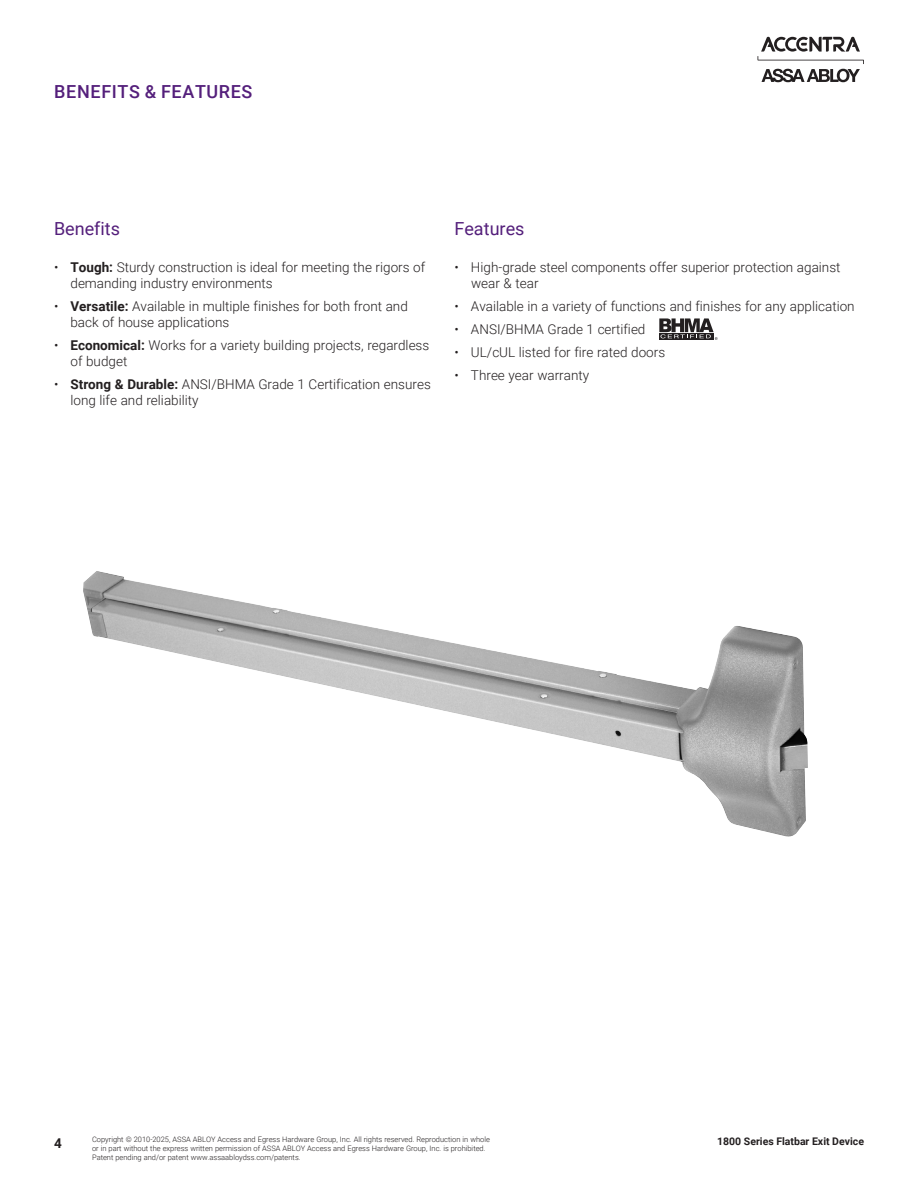
<style>
.page{position:relative;width:918px;height:1188px;background:#fff}
.page>*{position:absolute;margin:0;border:0;box-sizing:border-box;transform-origin:0 0}
.t1{font:500 18px "Roboto";letter-spacing:.035em;color:#541f7b}
.t2{font:18px "Roboto";color:#541f7b}
.t3{font:300 13.5px/16.2px "Roboto";color:#231f20}
.t4{font:700 13.5px "Roboto";color:#231f20}
.t5{font:700 10.5px "Roboto";color:#231f20}
.t6{font:300 7.5px/9px "Roboto";color:#231f20}
.s1{font-weight:700}
</style>
<div class="page">
<svg style="left:758px;top:37px;width:106px;height:45px"></svg>
<svg style="left:659px;top:318px;width:59px;height:22px"></svg>
<img style="left:83px;top:571px;width:725px;height:266px">
<p class="t1" style="left:54px;top:79px;width:200px">BENEFITS &amp; FEATURES</p>
<p class="t2" style="left:54px;top:216px;width:68px">Benefits</p>
<p class="t3" style="left:70px;top:258px;width:356px;text-indent:-16px">• <span class="s1">Tough:</span> Sturdy construction is ideal for meeting the rigors of demanding industry environments</p>
<p class="t3" style="left:70px;top:297px;width:339px;text-indent:-16px">• <span class="s1">Versatile:</span> Available in multiple finishes for both front and back of house applications</p>
<p class="t3" style="left:70px;top:336px;width:360px;text-indent:-16px">• <span class="s1">Economical:</span> Works for a variety building projects, regardless of budget</p>
<p class="t3" style="left:70px;top:376px;width:362px;text-indent:-16px">• <span class="s1">Strong &amp; Durable:</span> ANSI/BHMA Grade 1 Certification ensures long life and reliability</p>
<p class="t2" style="left:454px;top:216px;width:72px">Features</p>
<p class="t3" style="left:471px;top:258px;width:371px;text-indent:-16px">• High-grade steel components offer superior protection against wear &amp; tear</p>
<p class="t3" style="left:454px;top:297px;width:402px">• Available in a variety of functions and finishes for any application</p>
<p class="t3" style="left:454px;top:320px;width:192px">• ANSI/BHMA Grade 1 certified</p>
<p class="t3" style="left:454px;top:343px;width:212px">• UL/cUL listed for fire rated doors</p>
<p class="t3" style="left:454px;top:366px;width:136px">• Three year warranty</p>
<p class="t6" style="left:92px;top:1134px;width:399px">Copyright © 2010-2025, ASSA ABLOY Access and Egress Hardware Group, Inc. All rights reserved. Reproduction in whole or in part without the express written permission of ASSA ABLOY Access and Egress Hardware Group, Inc. is prohibited.<br>Patent pending and/or patent www.assaabloydss.com/patents.</p>
<p class="t4" style="left:54px;top:1134px;width:9px">4</p>
<p class="t5" style="left:717px;top:1134px;width:148px">1800 Series Flatbar Exit Device</p>
</div>
